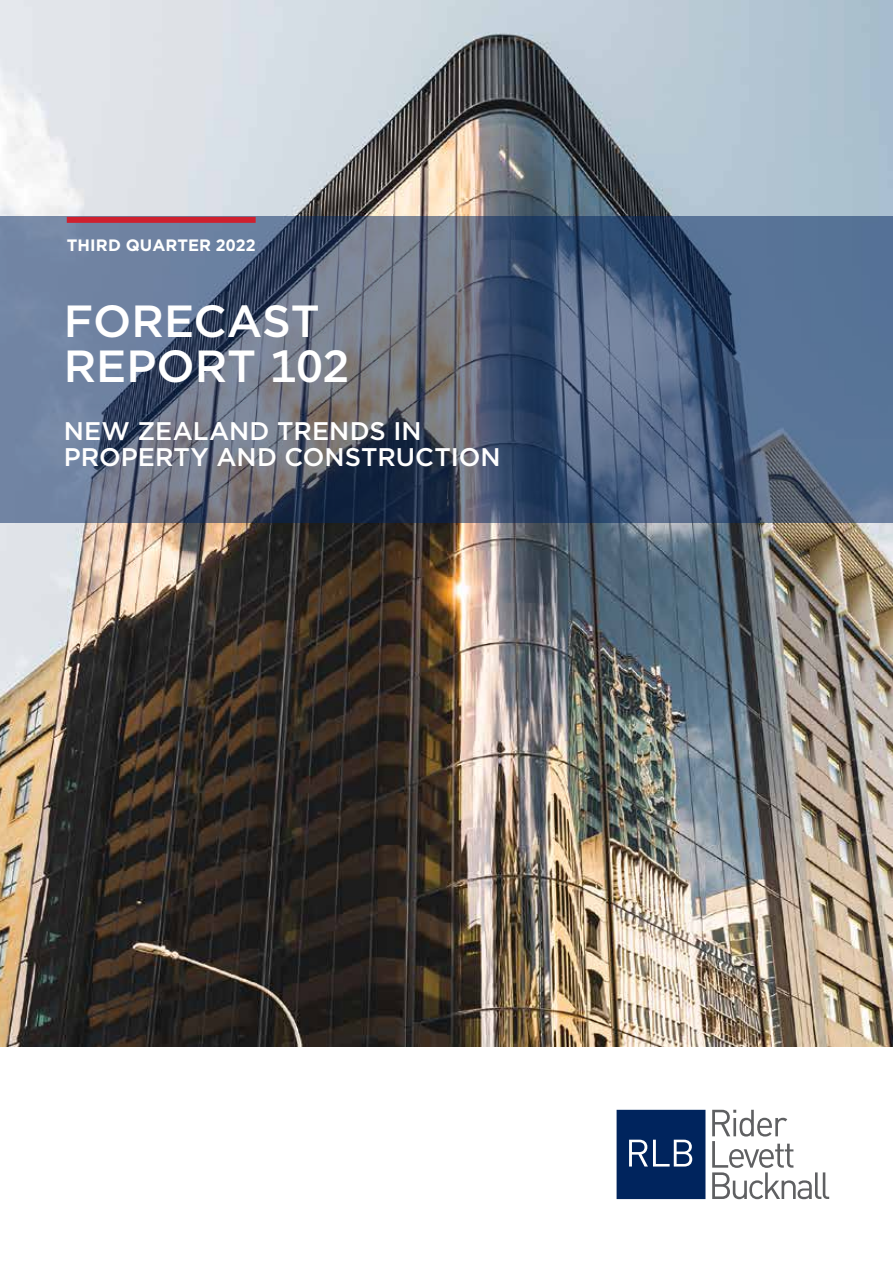
<style>
.page{position:relative;width:893px;height:1263px;background:#fff}
.page>*{position:absolute;margin:0;border:0;box-sizing:border-box;transform-origin:0 0}
.t1{font:500 45px/45px "Gotham";color:#fff}
.t2{font:500 25.5px/25.5px "Gotham";letter-spacing:.005em;color:#fff}
.t3{font:700 16.5px "Gotham";color:#fff}
</style>
<div class="page">
<img style="left:0;top:0;width:893px;height:1046px">
<svg style="left:0;top:217px;width:893px;height:306px;background:#576781"></svg>
<svg style="left:712px;top:1110px;width:117px;height:89px"></svg>
<svg style="left:617px;top:1110px;width:88px;height:89px;background:#123368"></svg>
<div style="left:67px;top:217px;width:189px;height:6px;background:#cf202e"></div>
<p class="t3" style="left:67px;top:235px;width:190px">THIRD QUARTER 2022</p>
<h1 class="t1" style="left:64px;top:298px;width:287px">FORECAST<br>REPORT 102</h1>
<p class="t2" style="left:64px;top:418px;width:438px">NEW ZEALAND TRENDS IN<br>PROPERTY AND CONSTRUCTION</p>
</div>
